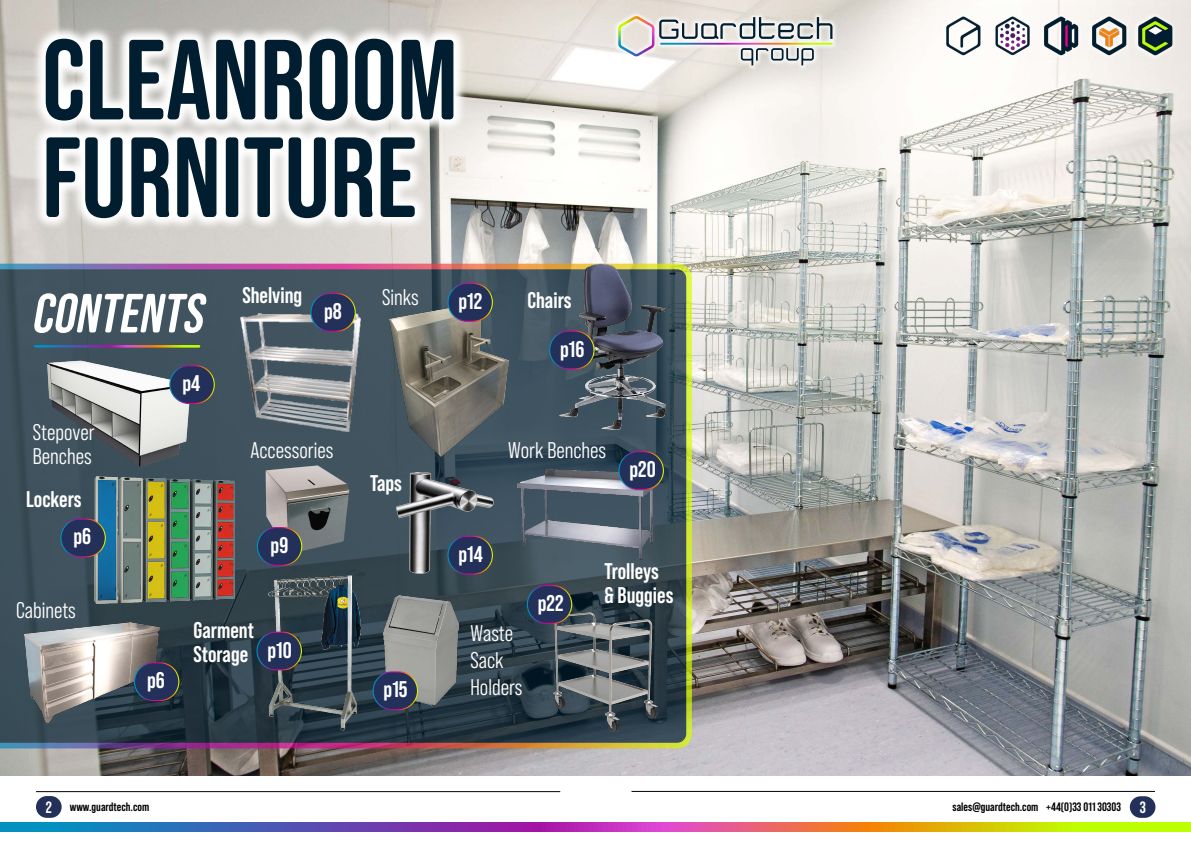
<style>
.page{position:relative;width:1191px;height:842px;background:#fff}
.page>*{position:absolute;margin:0;border:0;box-sizing:border-box;transform-origin:0 0}
.t1{font:113.7px/97.6px "Bebas Neue Semi Rounded";color:#011e30}
.t2{font:italic 55.1px "Bebas Neue Semi Rounded";color:#fff}
.t3{font:700 22.7px/23.8px "Bebas Neue Pro";color:#fff}
.t4{font:22.7px/27px "Bebas Neue Pro Middle";color:#fff}
.t5{font:700 12.2px "Bebas Neue Pro";color:#000}
.s1{font-size:16.4px;color:#fff}
</style>
<div class="page">
<img style="left:0;top:0;width:1191px;height:775px">
<svg style="left:32px;top:25px;width:435px;height:207px"></svg>
<svg style="left:0;top:264px;width:692px;height:484px;background:#3f4e56"></svg>
<svg style="left:0;top:823px;width:1191px;height:8px;background:#967778"></svg>
<img style="left:517px;top:469px;width:139px;height:90px">
<div style="left:36px;top:796px;width:26px;height:22px;background:#23315a;border-radius:11px"></div>
<hr style="left:36px;top:791px;width:524px;height:1px;background:#000">
<hr style="left:631px;top:791px;width:524px;height:1px;background:#000">
<div style="left:1129px;top:796px;width:26px;height:22px;background:#23315a;border-radius:11px"></div>
<img style="left:95px;top:476px;width:139px;height:127px">
<div style="left:61px;top:519px;width:44px;height:38px;background:#23315a;border-radius:19px"></div>
<div style="left:60px;top:518px;width:46px;height:39px;border:1px solid #fff;border-radius:19px"></div>
<svg style="left:34px;top:345px;width:166px;height:3px"></svg>
<img style="left:920px;top:6px;width:271px;height:55px">
<div style="left:613px;top:11px;width:224px;height:59px;background:#fff;opacity:.75"></div>
<svg style="left:618px;top:16px;width:214px;height:49px"></svg>
<img style="left:24px;top:622px;width:136px;height:101px">
<div style="left:134px;top:663px;width:45px;height:37px;background:#23315a;border-radius:19px"></div>
<div style="left:134px;top:662px;width:45px;height:39px;border:1px solid #fff;border-radius:19px"></div>
<img style="left:22px;top:348px;width:194px;height:129px">
<div style="left:170px;top:366px;width:44px;height:37px;background:#23315a;border-radius:19px"></div>
<div style="left:169px;top:365px;width:46px;height:39px;border:1px solid #fff;border-radius:19px"></div>
<img style="left:240px;top:313px;width:121px;height:118px">
<div style="left:311px;top:293px;width:44px;height:38px;background:#23315a;border-radius:19px"></div>
<div style="left:310px;top:293px;width:46px;height:39px;border:1px solid #fff;border-radius:19px"></div>
<img style="left:265px;top:465px;width:84px;height:89px">
<div style="left:257px;top:528px;width:45px;height:37px;background:#23315a;border-radius:19px"></div>
<div style="left:257px;top:527px;width:45px;height:39px;border:1px solid #fff;border-radius:19px"></div>
<img style="left:268px;top:575px;width:94px;height:156px">
<div style="left:257px;top:632px;width:44px;height:38px;background:#23315a;border-radius:19px"></div>
<div style="left:256px;top:632px;width:46px;height:38px;border:1px solid #fff;border-radius:19px"></div>
<img style="left:389px;top:303px;width:119px;height:153px">
<div style="left:448px;top:283px;width:44px;height:38px;background:#23315a;border-radius:19px"></div>
<div style="left:447px;top:283px;width:46px;height:39px;border:1px solid #fff;border-radius:19px"></div>
<img style="left:396px;top:472px;width:101px;height:102px">
<img style="left:384px;top:595px;width:74px;height:112px">
<div style="left:448px;top:536px;width:44px;height:38px;background:#23315a;border-radius:19px"></div>
<div style="left:447px;top:536px;width:46px;height:39px;border:1px solid #fff;border-radius:19px"></div>
<div style="left:373px;top:672px;width:44px;height:38px;background:#23315a;border-radius:19px"></div>
<div style="left:372px;top:671px;width:46px;height:39px;border:1px solid #fff;border-radius:19px"></div>
<img style="left:556px;top:257px;width:117px;height:179px">
<div style="left:549px;top:331px;width:45px;height:38px;background:#23315a;border-radius:19px"></div>
<div style="left:549px;top:331px;width:45px;height:38px;border:1px solid #fff;border-radius:19px"></div>
<div style="left:619px;top:452px;width:44px;height:37px;background:#23315a;border-radius:19px"></div>
<div style="left:618px;top:451px;width:46px;height:39px;border:1px solid #fff;border-radius:19px"></div>
<img style="left:554px;top:612px;width:104px;height:120px">
<div style="left:527px;top:586px;width:45px;height:37px;background:#23315a;border-radius:19px"></div>
<div style="left:527px;top:585px;width:45px;height:39px;border:1px solid #fff;border-radius:19px"></div>
<h1 class="t1" style="left:42px;top:30px;width:418px">CLEANROOM<br>FURNITURE</h1>
<h2 class="t2" style="left:31px;top:282px;width:183px">CONTENTS</h2>
<p class="t3" style="left:182px;top:371px;width:19px">p4</p>
<p class="t3" style="left:242px;top:283px;width:61px">Shelving</p>
<p class="t3" style="left:324px;top:299px;width:19px">p8</p>
<p class="t4" style="left:382px;top:284px;width:38px">Sinks</p>
<p class="t3" style="left:458px;top:289px;width:25px">p12</p>
<p class="t3" style="left:527px;top:288px;width:46px">Chairs</p>
<p class="t3" style="left:560px;top:336px;width:26px">p16</p>
<p class="t4" style="left:33px;top:420px;width:63px;line-height:23.8px">Stepover<br>Benches</p>
<p class="t3" style="left:73px;top:480px;width:19px;line-height:37.6px;text-indent:-47px">Lockers p6</p>
<p class="t4" style="left:16px;top:596px;width:61px">Cabinets</p>
<p class="t3" style="left:147px;top:668px;width:19px">p6</p>
<p class="t4" style="left:250px;top:436px;width:84px">Accessories</p>
<p class="t4" style="left:508px;top:436px;width:99px">Work Benches</p>
<p class="t3" style="left:370px;top:471px;width:33px">Taps</p>
<p class="t3" style="left:629px;top:457px;width:28px">p20</p>
<p class="t3" style="left:270px;top:533px;width:19px">p9</p>
<p class="t3" style="left:193px;top:618px;width:62px">Garment<br>Storage</p>
<p class="t3" style="left:267px;top:637px;width:26px">p10</p>
<p class="t3" style="left:383px;top:677px;width:26px">p15</p>
<p class="t3" style="left:458px;top:542px;width:26px">p14</p>
<p class="t4" style="left:470px;top:619px;width:53px">Waste<br>Sack<br>Holders</p>
<p class="t3" style="left:538px;top:591px;width:27px">p22</p>
<p class="t3" style="left:604px;top:559px;width:70px">Trolleys &amp; Buggies</p>
<p class="t5" style="left:46px;top:800px;width:105px"><span class="s1">2</span> www.guardtech.com</p>
<p class="t5" style="left:952px;top:800px;width:195px">sales@guardtech.com +44(0)33 011 30303 <span class="s1">3</span></p>
</div>
